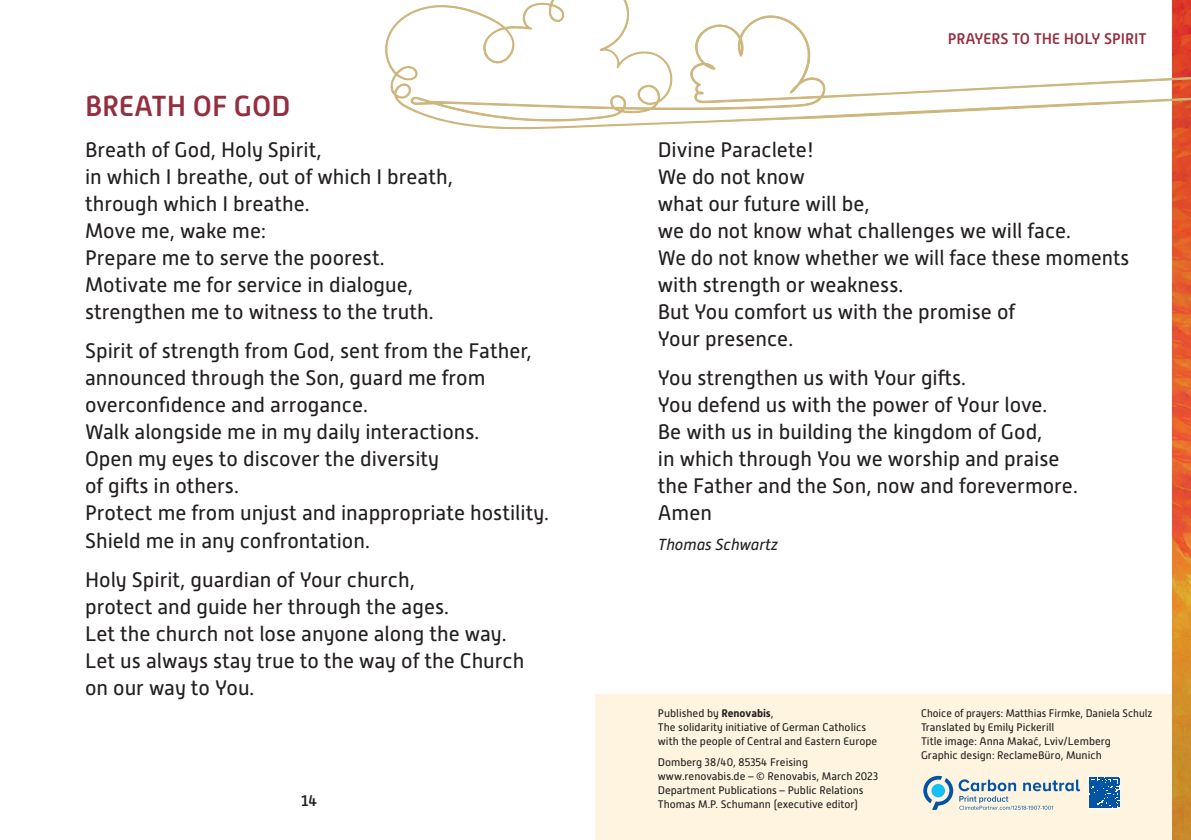
<style>
.page{position:relative;width:1191px;height:840px;background:#fff}
.page>*{position:absolute;margin:0;border:0;box-sizing:border-box;transform-origin:0 0}
.t1{font:500 29px "Alwyn New";color:#952e3f}
.t2{font:21px/27px "Alwyn New";color:#231f20}
.t3{font:italic 16px "Alwyn New";color:#231f20}
.t4{font:500 15.4px "Alwyn New";color:#952e3f}
.t5{font:500 15.4px "Alwyn New";color:#231f20}
.t6{font:11px/14px "Alwyn New";color:#231f20}
.t7{font:11px/14px "Alwyn New";color:#231f20;scale:.96 1}
.s1{font-weight:700}
</style>
<div class="page">
<div style="left:595px;top:694px;width:596px;height:145px;background:#fef4df"></div>
<img style="left:1172px;top:130px;width:19px;height:709px">
<svg style="left:385px;top:0;width:806px;height:130px"></svg>
<svg style="left:1088px;top:777px;width:32px;height:31px"></svg>
<svg style="left:1089px;top:777px;width:30px;height:30px"></svg>
<svg style="left:923px;top:775px;width:157px;height:34px"></svg>
<h1 class="t1" style="left:85px;top:89px;width:207px">BREATH OF GOD</h1>
<p class="t2" style="left:85px;top:136px;width:369px">Breath of God, Holy Spirit,<br>in which I breathe, out of which I breath, through which I breathe.<br>Move me, wake me:<br>Prepare me to serve the poorest.<br>Motivate me for service in dialogue, strengthen me to witness to the truth.</p>
<p class="t2" style="left:85px;top:337px;width:465px">Spirit of strength from God, sent from the Father, announced through the Son, guard me from overconfidence and arrogance.<br>Walk alongside me in my daily interactions.<br>Open my eyes to discover the diversity<br>of gifts in others.<br>Protect me from unjust and inappropriate hostility.<br>Shield me in any confrontation.</p>
<p class="t2" style="left:85px;top:565px;width:441px">Holy Spirit, guardian of Your church,<br>protect and guide her through the ages.<br>Let the church not lose anyone along the way.<br>Let us always stay true to the way of the Church on our way to You.</p>
<p class="t5" style="left:301px;top:791px;width:18px">14</p>
<p class="t4" style="left:948px;top:30px;width:200px">PRAYERS TO THE HOLY SPIRIT</p>
<p class="t2" style="left:658px;top:136px;width:473px">Divine Paraclete!<br>We do not know<br>what our future will be,<br>we do not know what challenges we will face.<br>We do not know whether we will face these moments with strength or weakness.<br>But You comfort us with the promise of<br>Your presence.</p>
<p class="t2" style="left:658px;top:364px;width:421px">You strengthen us with Your gifts.<br>You defend us with the power of Your love.<br>Be with us in building the kingdom of God,<br>in which through You we worship and praise the Father and the Son, now and forevermore.<br>Amen</p>
<p class="t3" style="left:658px;top:535px;width:122px">Thomas Schwartz</p>
<p class="t6" style="left:658px;top:705px;width:221px">Published by <span class="s1">Renovabis</span>,<br>The solidarity initiative of German Catholics with the people of Central and Eastern Europe</p>
<p class="t6" style="left:658px;top:754px;width:222px">Domberg 38/40, 85354 Freising www.renovabis.de – © Renovabis, March 2023<br>Department Publications – Public Relations Thomas M.P. Schumann (executive editor)</p>
<p class="t7" style="left:921px;top:706px;width:243px">Choice of prayers: Matthias Firmke, Daniela Schulz Translated by Emily Pickerill<br>Title image: Anna Makać, Lviv/Lemberg<br>Graphic design: ReclameBüro, Munich</p>
</div>
